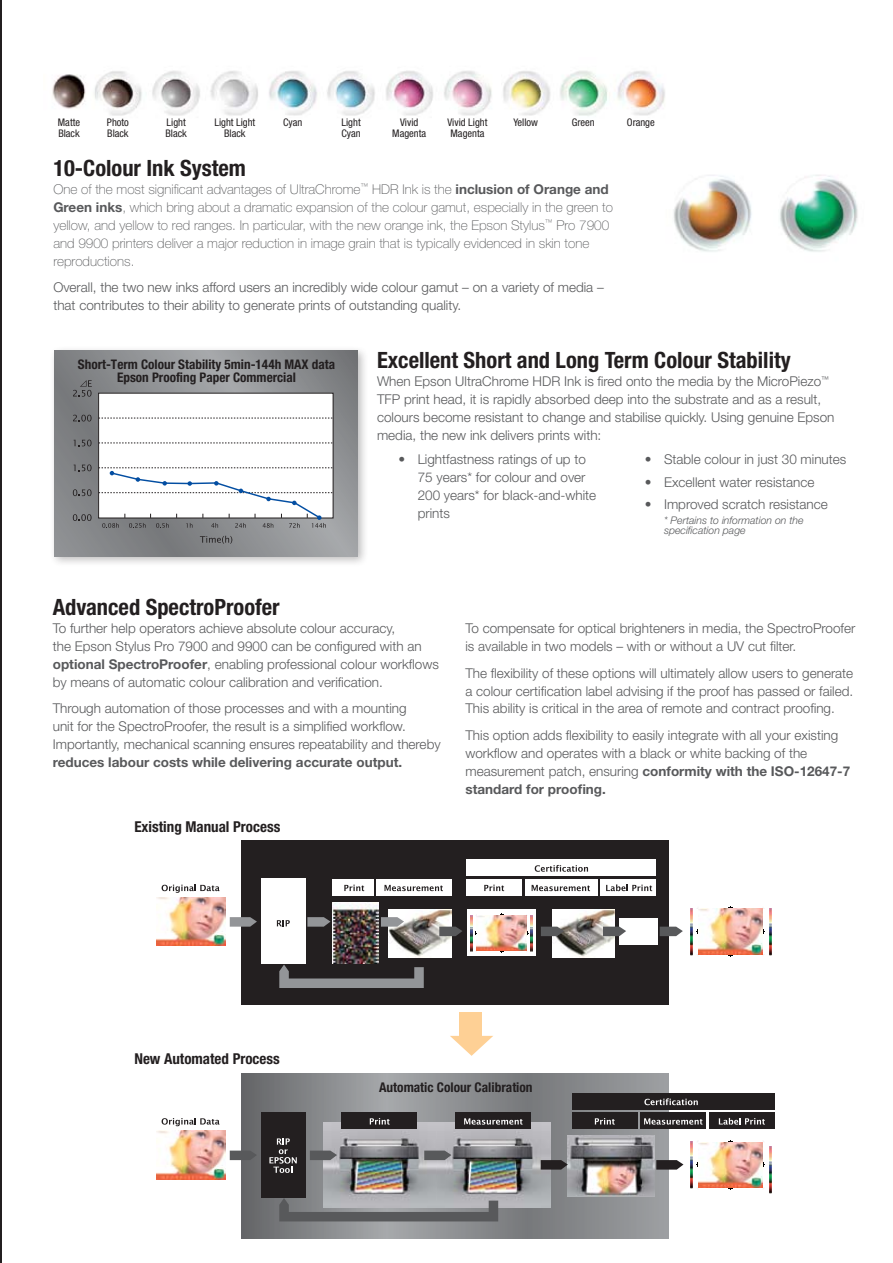
<style>
.page{position:relative;width:893px;height:1263px;background:#fff}
.page>*{position:absolute;margin:0;border:0;box-sizing:border-box;transform-origin:0 0}
.t1{font:700 condensed 22.5px "Helvetica Neue";color:#231f20}
.t2{font:700 condensed 15px "Helvetica Neue";color:#231f20}
.t3{font:300 13.5px/18px "Helvetica Neue";color:#58595b}
.t4{font:100 13.5px/18px "Helvetica Neue";color:#58595b}
.t5{font:700 13.5px "Helvetica Neue";color:#58595b}
.t6{font:700 condensed 13.35px "Helvetica Neue";color:#231f20}
.t7{font:700 condensed 13.2px/13.2px "Helvetica Neue";color:#231f20;text-align:center}
.t8{font:condensed 10.5px/10.5px "Helvetica Neue";color:#231f20}
.t9{font:italic 300 10.5px/10.5px "Helvetica Neue";color:#58595b}
.s1{font-weight:700}
</style>
<div class="page">
<hr style="left:0;top:0;width:1px;height:1263px;background:#231f20">
<img style="left:673px;top:175px;width:185px;height:77px">
<div style="left:49px;top:345px;width:326px;height:229px;background:#231f20;opacity:.3"></div>
<svg style="left:54px;top:351px;width:303px;height:205px;background:#8a8c8e"></svg>
<svg style="left:73px;top:415px;width:19px;height:6px"></svg>
<svg style="left:74px;top:440px;width:18px;height:6px"></svg>
<svg style="left:74px;top:464px;width:18px;height:7px"></svg>
<svg style="left:73px;top:489px;width:19px;height:7px"></svg>
<svg style="left:73px;top:514px;width:19px;height:7px"></svg>
<svg style="left:200px;top:536px;width:32px;height:8px"></svg>
<svg style="left:73px;top:380px;width:19px;height:17px"></svg>
<div style="left:99px;top:393px;width:234px;height:125px;background:#fff"></div>
<div style="left:98px;top:393px;width:235px;height:125px;border:1px solid #231f20"></div>
<svg style="left:99px;top:418px;width:234px;height:1px"></svg>
<svg style="left:99px;top:443px;width:234px;height:1px"></svg>
<svg style="left:99px;top:467px;width:234px;height:61px"></svg>
<svg style="left:241px;top:1074px;width:428px;height:164px;background:#86888a"></svg>
<div style="left:241px;top:840px;width:428px;height:165px;background:#231f20"></div>
<img style="left:156px;top:1130px;width:69px;height:49px">
<img style="left:323px;top:1123px;width:227px;height:85px">
<img style="left:698px;top:1142px;width:65px;height:45px">
<img style="left:567px;top:1135px;width:88px;height:62px">
<svg style="left:541px;top:1160px;width:27px;height:9px"></svg>
<svg style="left:656px;top:1160px;width:27px;height:9px"></svg>
<div style="left:261px;top:1112px;width:44px;height:85px;background:#231f20"></div>
<div style="left:341px;top:1112px;width:76px;height:17px;background:#231f20"></div>
<div style="left:456px;top:1112px;width:75px;height:17px;background:#231f20"></div>
<div style="left:572px;top:1112px;width:66px;height:17px;background:#231f20"></div>
<div style="left:572px;top:1093px;width:202px;height:17px;background:#231f20"></div>
<div style="left:641px;top:1112px;width:65px;height:17px;background:#231f20"></div>
<div style="left:709px;top:1112px;width:65px;height:17px;background:#231f20"></div>
<svg style="left:464px;top:1118px;width:59px;height:6px"></svg>
<svg style="left:595px;top:1118px;width:20px;height:6px"></svg>
<svg style="left:644px;top:1098px;width:54px;height:7px"></svg>
<svg style="left:644px;top:1118px;width:59px;height:6px"></svg>
<svg style="left:719px;top:1118px;width:46px;height:6px"></svg>
<svg style="left:370px;top:1118px;width:20px;height:6px"></svg>
<svg style="left:269px;top:1138px;width:28px;height:35px"></svg>
<svg style="left:162px;top:1118px;width:58px;height:8px"></svg>
<img style="left:156px;top:897px;width:69px;height:49px">
<img style="left:698px;top:909px;width:65px;height:45px">
<svg style="left:467px;top:910px;width:69px;height:46px"></svg>
<img style="left:477px;top:916px;width:49px;height:34px">
<svg style="left:660px;top:927px;width:23px;height:9px"></svg>
<div style="left:261px;top:878px;width:44px;height:85px;background:#fff"></div>
<div style="left:332px;top:879px;width:42px;height:16px;background:#fff"></div>
<div style="left:376px;top:879px;width:76px;height:16px;background:#fff"></div>
<div style="left:467px;top:879px;width:55px;height:16px;background:#fff"></div>
<div style="left:467px;top:859px;width:189px;height:17px;background:#fff"></div>
<div style="left:525px;top:879px;width:73px;height:16px;background:#fff"></div>
<div style="left:600px;top:879px;width:56px;height:16px;background:#fff"></div>
<svg style="left:384px;top:885px;width:59px;height:6px"></svg>
<svg style="left:484px;top:885px;width:20px;height:6px"></svg>
<svg style="left:535px;top:865px;width:53px;height:7px"></svg>
<svg style="left:532px;top:885px;width:58px;height:6px"></svg>
<svg style="left:606px;top:884px;width:46px;height:7px"></svg>
<svg style="left:344px;top:885px;width:20px;height:6px"></svg>
<svg style="left:277px;top:920px;width:13px;height:6px"></svg>
<svg style="left:162px;top:884px;width:58px;height:9px"></svg>
<img style="left:332px;top:902px;width:47px;height:62px">
<img style="left:389px;top:910px;width:63px;height:47px">
<img style="left:552px;top:910px;width:63px;height:47px">
<div style="left:619px;top:918px;width:38px;height:27px;background:#fff"></div>
<svg style="left:439px;top:927px;width:23px;height:9px"></svg>
<svg style="left:603px;top:927px;width:23px;height:9px"></svg>
<svg style="left:541px;top:927px;width:23px;height:9px"></svg>
<svg style="left:230px;top:1150px;width:27px;height:10px"></svg>
<svg style="left:310px;top:1150px;width:27px;height:10px"></svg>
<svg style="left:424px;top:1150px;width:27px;height:10px"></svg>
<svg style="left:279px;top:1198px;width:219px;height:23px;background:#838487"></svg>
<svg style="left:230px;top:917px;width:27px;height:10px"></svg>
<svg style="left:381px;top:917px;width:23px;height:10px"></svg>
<svg style="left:279px;top:965px;width:145px;height:23px"></svg>
<svg style="left:307px;top:917px;width:24px;height:10px"></svg>
<div style="left:459px;top:1012px;width:23px;height:29px;background:#fed095"></div>
<svg style="left:450px;top:1036px;width:43px;height:20px"></svg>
<img style="left:769px;top:908px;width:2px;height:47px">
<img style="left:690px;top:908px;width:3px;height:47px">
<img style="left:471px;top:915px;width:1px;height:36px">
<img style="left:531px;top:915px;width:1px;height:36px">
<img style="left:769px;top:1146px;width:2px;height:47px">
<img style="left:690px;top:1141px;width:3px;height:47px">
<img style="left:52px;top:70px;width:613px;height:46px">
<p class="t8" style="left:58px;top:117px;width:24px">Matte<br>Black</p>
<p class="t8" style="left:447px;top:117px;width:42px">Vivid Light<br>Magenta</p>
<p class="t8" style="left:627px;top:117px;width:29px">Orange</p>
<p class="t8" style="left:214px;top:117px;width:43px">Light Light</p>
<p class="t8" style="left:283px;top:117px;width:21px">Cyan</p>
<p class="t8" style="left:224px;top:128px;width:23px">Black</p>
<p class="t8" style="left:400px;top:117px;width:20px">Vivid</p>
<p class="t8" style="left:513px;top:117px;width:26px">Yellow</p>
<p class="t8" style="left:572px;top:117px;width:24px">Green</p>
<p class="t8" style="left:392px;top:128px;width:35px">Magenta</p>
<p class="t8" style="left:107px;top:117px;width:23px">Photo<br>Black</p>
<p class="t8" style="left:165px;top:117px;width:23px">Light<br>Black</p>
<p class="t8" style="left:341px;top:117px;width:21px">Light<br>Cyan</p>
<h1 class="t1" style="left:53px;top:154px;width:194px">10-Colour Ink System</h1>
<p class="t4" style="left:53px;top:180px;width:561px">One of the most significant advantages of UltraChrome<sup>™</sup> HDR Ink is the <span class="s1">inclusion of Orange and Green inks</span>, which bring about a dramatic expansion of the colour gamut, especially in the green to yellow, and yellow to red ranges. In particular, with the new orange ink, the Epson Stylus<sup>™</sup> Pro 7900 and 9900 printers deliver a major reduction in image grain that is typically evidenced in skin tone reproductions.</p>
<p class="t3" style="left:53px;top:278px;width:552px">Overall, the two new inks afford users an incredibly wide colour gamut – on a variety of media – that contributes to their ability to generate prints of outstanding quality.</p>
<h1 class="t1" style="left:377px;top:347px;width:415px">Excellent Short and Long Term Colour Stability</h1>
<p class="t3" style="left:377px;top:372px;width:459px">When Epson UltraChrome HDR Ink is fired onto the media by the MicroPiezo<sup>™ </sup>TFP print head, it is rapidly absorbed deep into the substrate and as a result, colours become resistant to change and stabilise quickly. Using genuine Epson media, the new ink delivers prints with:</p>
<p class="t7" style="left:78px;top:357px;width:259px">Short-Term Colour Stability 5min-144h MAX data<br>Epson Proofing Paper Commercial</p>
<p class="t3" style="left:418px;top:450px;width:180px;text-indent:-19px">• Lightfastness ratings of up to<br>75 years* for colour and over<br>200 years* for black-and-white prints</p>
<p class="t3" style="left:645px;top:450px;width:203px">• Stable colour in just 30 minutes</p>
<p class="t3" style="left:645px;top:472px;width:171px">• Excellent water resistance</p>
<p class="t3" style="left:645px;top:495px;width:185px">• Improved scratch resistance</p>
<p class="t9" style="left:664px;top:514px;width:141px">* Pertains to information on the specification page</p>
<h1 class="t1" style="left:53px;top:593px;width:229px">Advanced SpectroProofer</h1>
<p class="t3" style="left:53px;top:619px;width:388px">To further help operators achieve absolute colour accuracy,<br>the Epson Stylus Pro 7900 and 9900 can be configured with an <span class="s1">optional SpectroProofer</span>, enabling professional colour workflows by means of automatic colour calibration and verification.</p>
<p class="t3" style="left:53px;top:699px;width:389px">Through automation of those processes and with a mounting<br>unit for the SpectroProofer, the result is a simplified workflow.<br>Importantly, mechanical scanning ensures repeatability and thereby</p>
<p class="t5" style="left:53px;top:754px;width:351px">reduces labour costs while delivering accurate output.</p>
<p class="t2" style="left:134px;top:817px;width:147px">Existing Manual Process</p>
<p class="t3" style="left:465px;top:619px;width:391px">To compensate for optical brighteners in media, the SpectroProofer is available in two models – with or without a UV cut filter.</p>
<p class="t3" style="left:465px;top:663px;width:389px;text-align:justify">The flexibility of these options will ultimately allow users to generate a colour certification label advising if the proof has passed or failed.<br>This ability is critical in the area of remote and contract proofing.</p>
<p class="t3" style="left:465px;top:726px;width:386px">This option adds flexibility to easily integrate with all your existing workflow and operates with a black or white backing of the measurement patch, ensuring <span class="s1">conformity with the ISO-12647-7 standard for proofing.</span></p>
<p class="t2" style="left:134px;top:1049px;width:147px">New Automated Process</p>
<p class="t6" style="left:379px;top:1079px;width:155px">Automatic Colour Calibration</p>
</div>
